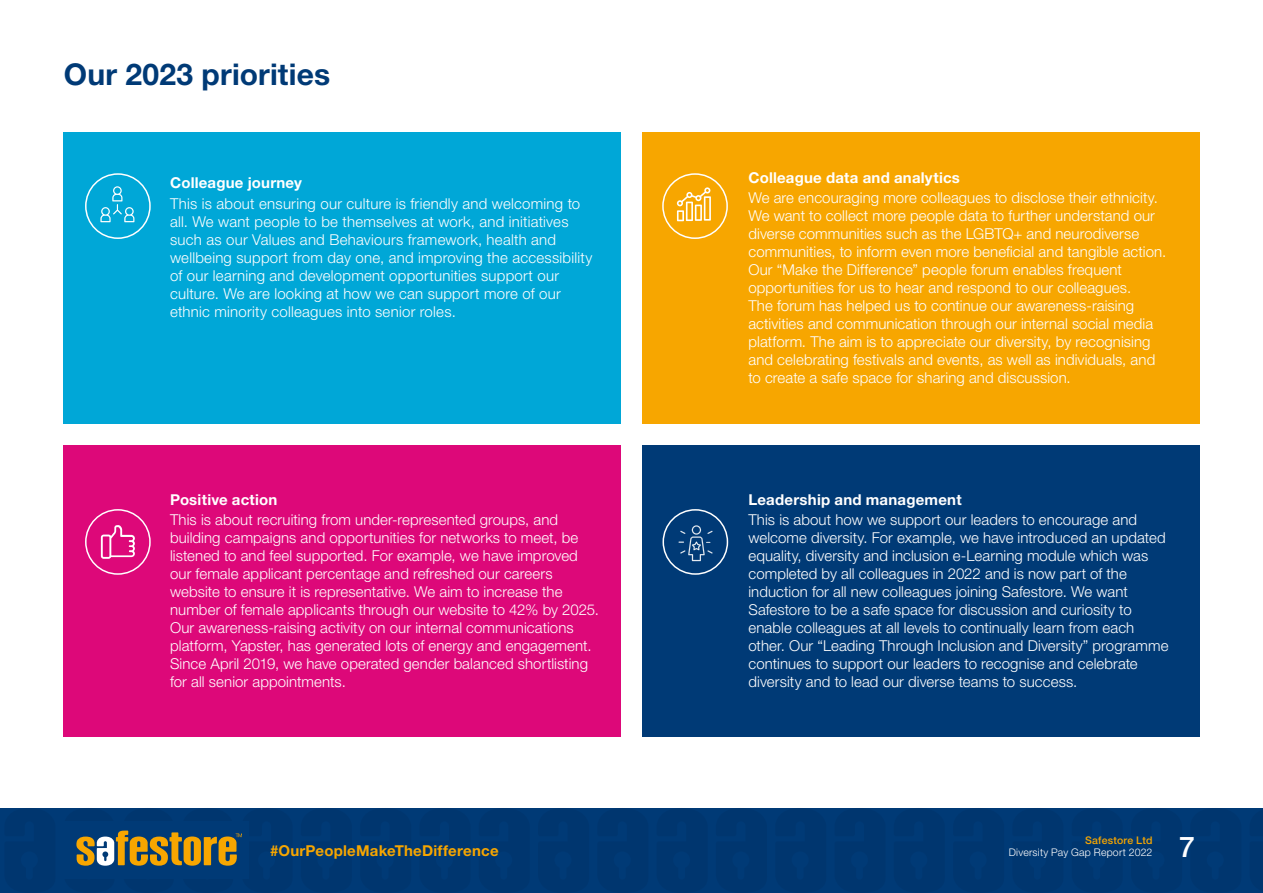
<style>
.page{position:relative;width:1263px;height:893px;background:#fff}
.page>*{position:absolute;margin:0;border:0;box-sizing:border-box;transform-origin:0 0}
.t1{font:700 30px "Helvetica Neue LT Pro";letter-spacing:.005em;color:#003a76}
.t2{font:500 28.5px "Helvetica Neue LT Pro";color:#fff}
.t3{font:300 15px/18px "Helvetica Neue LT Pro";letter-spacing:.005em;color:#fff}
.t4{font:700 15px "Helvetica Neue LT Pro";letter-spacing:.015em;color:#fff}
.t5{font:700 15px "Helvetica Neue LT Pro";letter-spacing:.015em;color:#f7a600}
.t6{font:300 10.5px "Helvetica Neue LT Pro";letter-spacing:.02em;color:#fff}
.t7{font:500 10.5px "Helvetica Neue LT Pro";letter-spacing:.02em;color:#f7a600}
</style>
<div class="page">
<div style="left:64px;top:132px;width:557px;height:291px;background:#00a7d7"></div>
<div style="left:642px;top:132px;width:558px;height:291px;background:#f7a600"></div>
<div style="left:64px;top:445px;width:557px;height:292px;background:#dd0879"></div>
<div style="left:642px;top:445px;width:557px;height:292px;background:#003a76"></div>
<div style="left:85px;top:173px;width:66px;height:66px;background:#00a7d7;border:2px solid #fff;border-radius:50%"></div>
<svg style="left:100px;top:186px;width:34px;height:36px"></svg>
<div style="left:662px;top:173px;width:66px;height:66px;background:#f7a600;border:2px solid #fff;border-radius:50%"></div>
<svg style="left:677px;top:187px;width:34px;height:34px"></svg>
<div style="left:85px;top:509px;width:66px;height:66px;background:#dd0879;border:2px solid #fff;border-radius:50%"></div>
<svg style="left:101px;top:525px;width:34px;height:34px"></svg>
<div style="left:662px;top:509px;width:66px;height:66px;background:#003a76;border:2px solid #fff;border-radius:50%"></div>
<svg style="left:678px;top:525px;width:35px;height:36px"></svg>
<div style="left:0;top:808px;width:1263px;height:85px;background:#00366f"></div>
<svg style="left:76px;top:830px;width:166px;height:36px"></svg>
<h1 class="t1" style="left:64px;top:56px;width:268px">Our 2023 priorities</h1>
<p class="t4" style="left:170px;top:174px;width:133px">Colleague journey</p>
<p class="t3" style="left:170px;top:194px;width:424px">This is about ensuring our culture is friendly and welcoming to all. We want people to be themselves at work, and initiatives such as our Values and Behaviours framework, health and wellbeing support from day one, and improving the accessibility of our learning and development opportunities support our culture. We are looking at how we can support more of our ethnic minority colleagues into senior roles.</p>
<p class="t4" style="left:170px;top:490px;width:109px">Positive action</p>
<p class="t3" style="left:170px;top:511px;width:430px">This is about recruiting from under-represented groups, and building campaigns and opportunities for networks to meet, be listened to and feel supported. For example, we have improved our female applicant percentage and refreshed our careers website to ensure it is representative. We aim to increase the number of female applicants through our website to 42% by 2025.<br>Our awareness-raising activity on our internal communications platform, Yapster, has generated lots of energy and engagement.<br>Since April 2019, we have operated gender balanced shortlisting for all senior appointments.</p>
<p class="t4" style="left:748px;top:168px;width:213px">Colleague data and analytics</p>
<p class="t3" style="left:748px;top:188px;width:419px">We are encouraging more colleagues to disclose their ethnicity.<br>We want to collect more people data to further understand our diverse communities such as the LGBTQ+ and neurodiverse communities, to inform even more beneficial and tangible action.<br>Our “Make the Difference” people forum enables frequent opportunities for us to hear and respond to our colleagues.<br>The forum has helped us to continue our awareness-raising activities and communication through our internal social media platform. The aim is to appreciate our diversity, by recognising and celebrating festivals and events, as well as individuals, and to create a safe space for sharing and discussion.</p>
<p class="t4" style="left:748px;top:490px;width:215px">Leadership and management</p>
<p class="t3" style="left:748px;top:511px;width:422px">This is about how we support our leaders to encourage and welcome diversity. For example, we have introduced an updated equality, diversity and inclusion e-Learning module which was completed by all colleagues in 2022 and is now part of the induction for all new colleagues joining Safestore. We want Safestore to be a safe space for discussion and curiosity to enable colleagues at all levels to continually learn from each other. Our “Leading Through Inclusion and Diversity” programme continues to support our leaders to recognise and celebrate diversity and to lead our diverse teams to success.</p>
<p class="t7" style="left:1085px;top:834px;width:69px">Safestore Ltd</p>
<p class="t6" style="left:1009px;top:846px;width:145px">Diversity Pay Gap Report 2022</p>
<p class="t5" style="left:270px;top:841px;width:230px">#OurPeopleMakeTheDifference</p>
<h2 class="t2" style="left:1179px;top:830px;width:17px">7</h2>
</div>
